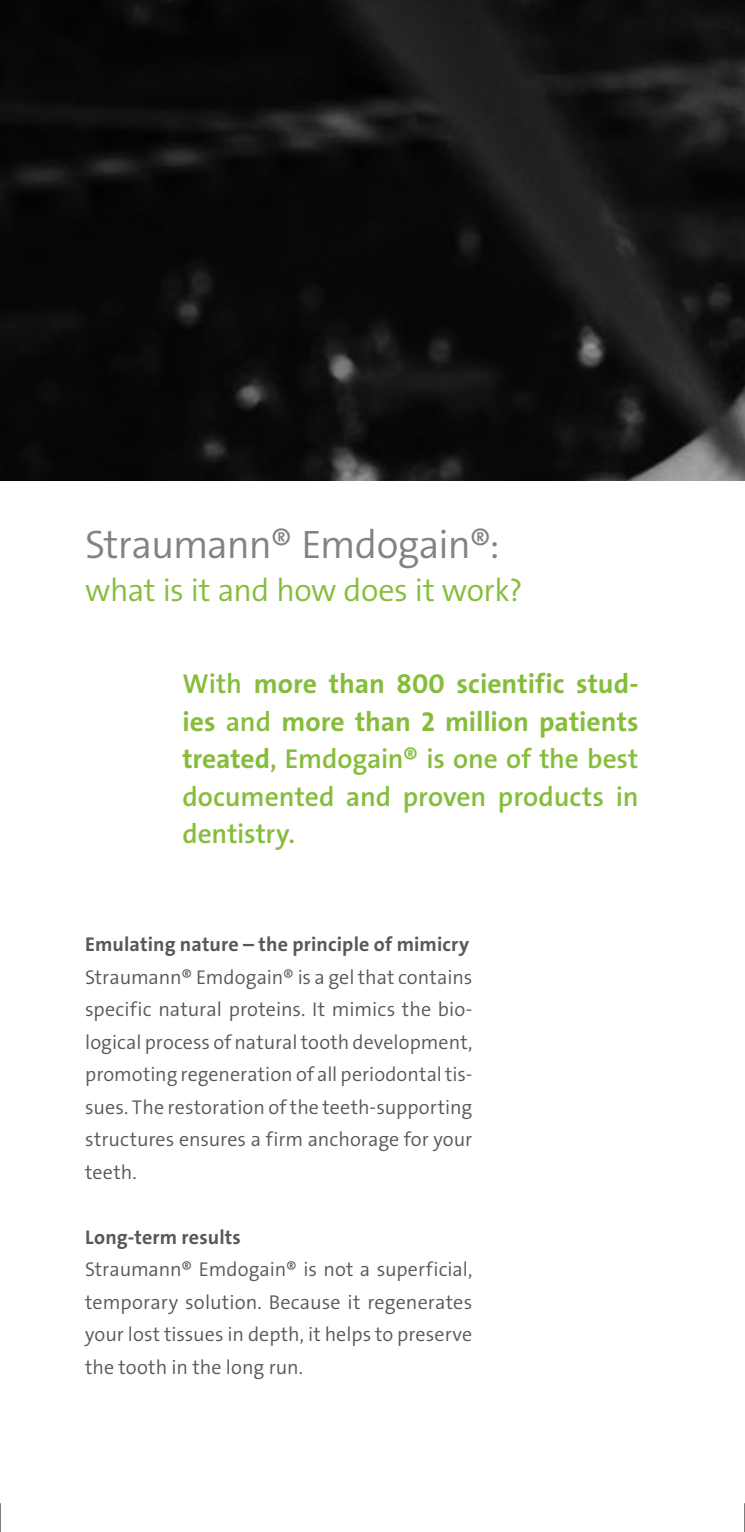
<style>
.page{position:relative;width:745px;height:1532px;background:#fff}
.page>*{position:absolute;margin:0;border:0;box-sizing:border-box;transform-origin:0 0}
.Title_big{font:40px "The Sans LP4 Se Lig";letter-spacing:-.03em;color:#808285}
.Title_big-2{font:32px "The Sans LP4 Se Lig";letter-spacing:-.015em;color:#85bd3b}
.Lead{font:27.5px/37.5px "The Sans LP6 Se Bld";color:#85bd3b;text-align:justify}
.Copy{font:20px/32.5px "The Sans LP4 Se Lig";color:#57585a;text-align:justify}
.Copy-2{font:20px "The Sans LP7 Bld";letter-spacing:.01em;color:#57585a}
.s1{font-family:"The Sans LP7 Bld"}
</style>
<div class="page">
<img style="left:0;top:0;width:744px;height:480px">
<svg style="left:0;top:1503px;width:1px;height:29px"></svg>
<svg style="left:744px;top:1503px;width:1px;height:29px"></svg>
<p class="Title_big" style="left:85px;top:519px;width:416px">Straumann® Emdogain®:</p>
<p class="Title_big-2" style="left:85px;top:570px;width:439px">what is it and how does it work?</p>
<p class="Lead" style="left:182px;top:666px;width:457px">With <span class="s1">more than 800 scientific stud&shy;ies</span> and <span class="s1">more than 2 million patients treated</span>, Emdogain® is one of the best documented and proven products in dentistry.</p>
<p class="Copy-2" style="left:85px;top:932px;width:385px">Emulating nature – the principle of mimicry</p>
<p class="Copy" style="left:85px;top:961px;width:388px">Straumann® Emdogain® is a gel that contains specific natural proteins. It mimics the bio&shy;logical process of natural tooth development, promoting regeneration of all periodontal tis&shy;sues. The restoration of the teeth-supporting structures ensures a firm anchorage for your teeth.</p>
<p class="Copy-2" style="left:85px;top:1224px;width:157px">Long-term results</p>
<p class="Copy" style="left:85px;top:1253px;width:388px">Straumann® Emdogain® is not a superficial, temporary solution. Because it regenerates your lost tissues in depth, it helps to preserve the tooth in the long run.</p>
</div>
